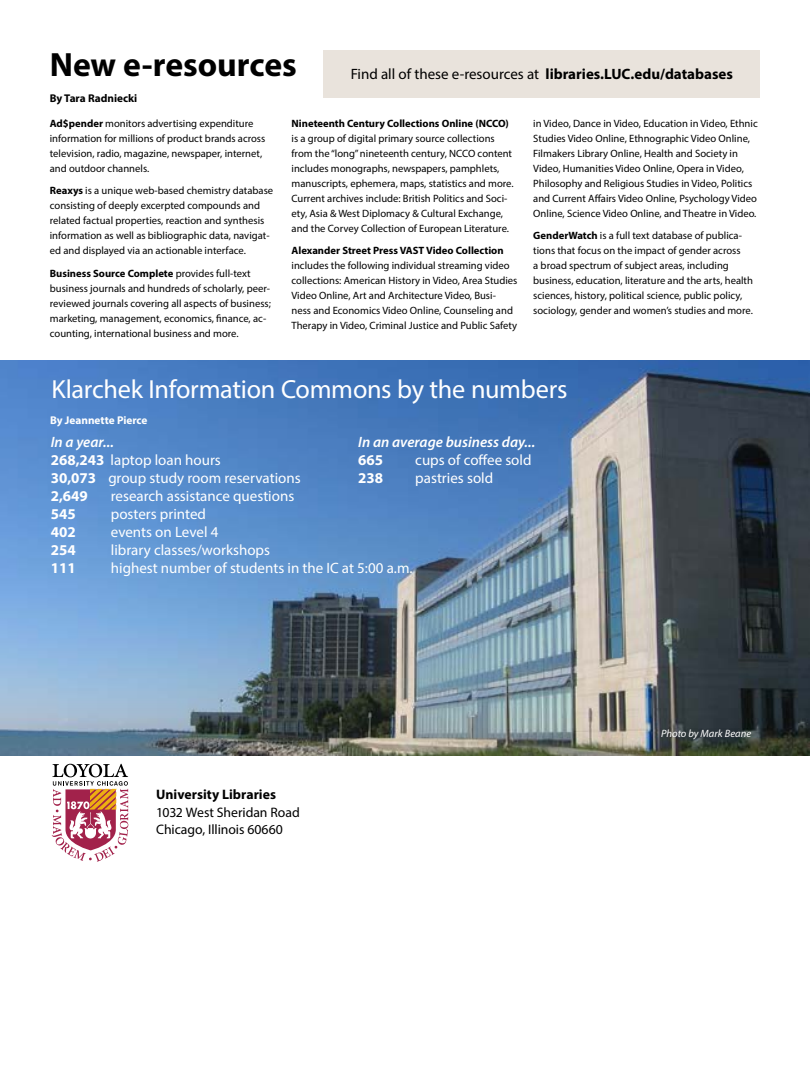
<style>
.page{position:relative;width:810px;height:1080px;background:#fff}
.page>*{position:absolute;margin:0;border:0;box-sizing:border-box;transform-origin:0 0}
.t1{font:700 33.75px "Myriad Pro";color:#000}
.t2{font:26.25px "Myriad Pro";letter-spacing:-.01em;color:#fff}
.t3{font:15px/18px "Myriad Pro";color:#fff}
.t4{font:15px "Myriad Pro";color:#000}
.t5{font:italic 600 15px "Myriad Pro";color:#fff}
.t6{font:700 15px "Myriad Pro";color:#fff}
.t7{font:13.75px/17.5px "Myriad Pro";letter-spacing:-.005em;color:#000}
.t8{font:700 13.75px "Myriad Pro";color:#000}
.t9{font:700 11.25px "Myriad Pro";color:#fff}
.t10{font:700 11.25px "Myriad Pro";color:#000}
.t11{font:10.62px/15px "Myriad Pro";color:#000}
.t12{font:700 10.62px "Myriad Pro";color:#000}
.t13{font:italic 10.62px "Myriad Pro";letter-spacing:.005em;color:#fff}
.s1{font-weight:700}
.s2{font-weight:600;font-style:italic}
</style>
<div class="page">
<svg style="left:52px;top:764px;width:76px;height:98px"></svg>
<div style="left:324px;top:50px;width:436px;height:48px;background:#e9e3dc"></div>
<img style="left:0;top:360px;width:810px;height:395px">
<h1 class="t1" style="left:50px;top:43px;width:248px">New e-resources</h1>
<p class="t10" style="left:50px;top:91px;width:89px">By Tara Radniecki</p>
<h3 class="t4" style="left:351px;top:64px;width:384px">Find all of these e-resources at <span class="s1">libraries.LUC.edu/databases</span></h3>
<p class="t11" style="left:50px;top:115px;width:217px"><span class="s1">Ad$pender</span> monitors advertising expenditure information for millions of product brands across television, radio, magazine, newspaper, internet, and outdoor channels.</p>
<p class="t11" style="left:50px;top:183px;width:225px"><span class="s1">Reaxys</span> is a unique web-based chemistry database consisting of deeply excerpted compounds and related factual properties, reaction and synthesis information as well as bibliographic data, navigat&shy;ed and displayed via an actionable interface.</p>
<p class="t11" style="left:50px;top:266px;width:223px"><span class="s1">Business Source Complete</span> provides full-text business journals and hundreds of scholarly, peer&shy;reviewed journals covering all aspects of business; marketing, management, economics, finance, ac&shy;counting, international business and more.</p>
<p class="t12" style="left:292px;top:116px;width:219px">Nineteenth Century Collections Online (NCCO)</p>
<p class="t11" style="left:292px;top:131px;width:224px">is a group of digital primary source collections from the “long” nineteenth century, NCCO content includes monographs, newspapers, pamphlets, manuscripts, ephemera, maps, statistics and more.<br>Current archives include: British Politics and Soci&shy;ety, Asia &amp; West Diplomacy &amp; Cultural Exchange, and the Corvey Collection of European Literature.</p>
<p class="t12" style="left:292px;top:244px;width:214px">Alexander Street Press VAST Video Collection</p>
<p class="t11" style="left:292px;top:258px;width:227px">includes the following individual streaming video collections: American History in Video, Area Studies Video Online, Art and Architecture Video, Busi&shy;ness and Economics Video Online, Counseling and Therapy in Video, Criminal Justice and Public Safety</p>
<p class="t11" style="left:533px;top:116px;width:226px">in Video, Dance in Video, Education in Video, Ethnic Studies Video Online, Ethnographic Video Online, Filmakers Library Online, Health and Society in Video, Humanities Video Online, Opera in Video, Philosophy and Religious Studies in Video, Politics and Current Affairs Video Online, Psychology Video Online, Science Video Online, and Theatre in Video.</p>
<p class="t11" style="left:533px;top:228px;width:221px"><span class="s1">GenderWatch</span> is a full text database of publica&shy;tions that focus on the impact of gender across<br>a broad spectrum of subject areas, including business, education, literature and the arts, health sciences, history, political science, public policy, sociology, gender and women’s studies and more.</p>
<h2 class="t2" style="left:51px;top:373px;width:518px">Klarchek Information Commons by the numbers</h2>
<p class="t9" style="left:50px;top:412px;width:99px">By Jeannette Pierce</p>
<h3 class="t3" style="left:51px;top:433px;width:252px"><span class="s2">In a year...<br></span><span class="s1">268,243</span> laptop loan hours<br><span class="s1">30,073</span> group study room reservations<br><span class="s1">2,649</span></h3>
<h3 class="t3" style="left:111px;top:487px;width:185px">research assistance questions</h3>
<h3 class="t5" style="left:358px;top:433px;width:179px">In an average business day...</h3>
<h3 class="t6" style="left:358px;top:450px;width:26px">665</h3>
<h3 class="t3" style="left:415px;top:451px;width:118px">cups of coffee sold</h3>
<h3 class="t6" style="left:358px;top:468px;width:26px">238</h3>
<h3 class="t3" style="left:415px;top:469px;width:79px">pastries sold</h3>
<h3 class="t6" style="left:51px;top:504px;width:26px">545</h3>
<h3 class="t3" style="left:111px;top:505px;width:97px">posters printed</h3>
<h3 class="t6" style="left:51px;top:522px;width:26px">402</h3>
<h3 class="t3" style="left:111px;top:523px;width:109px">events on Level 4</h3>
<h3 class="t6" style="left:51px;top:540px;width:26px">254</h3>
<h3 class="t3" style="left:111px;top:541px;width:161px">library classes/workshops</h3>
<h3 class="t6" style="left:51px;top:558px;width:26px">111</h3>
<h3 class="t3" style="left:111px;top:559px;width:303px">highest number of students in the IC at 5:00 a.m.</h3>
<p class="t8" style="left:156px;top:785px;width:121px">University Libraries</p>
<p class="t7" style="left:156px;top:803px;width:145px">1032 West Sheridan Road<br>Chicago, Illinois 60660</p>
<p class="t13" style="left:661px;top:727px;width:92px">Photo by Mark Beane</p>
</div>
